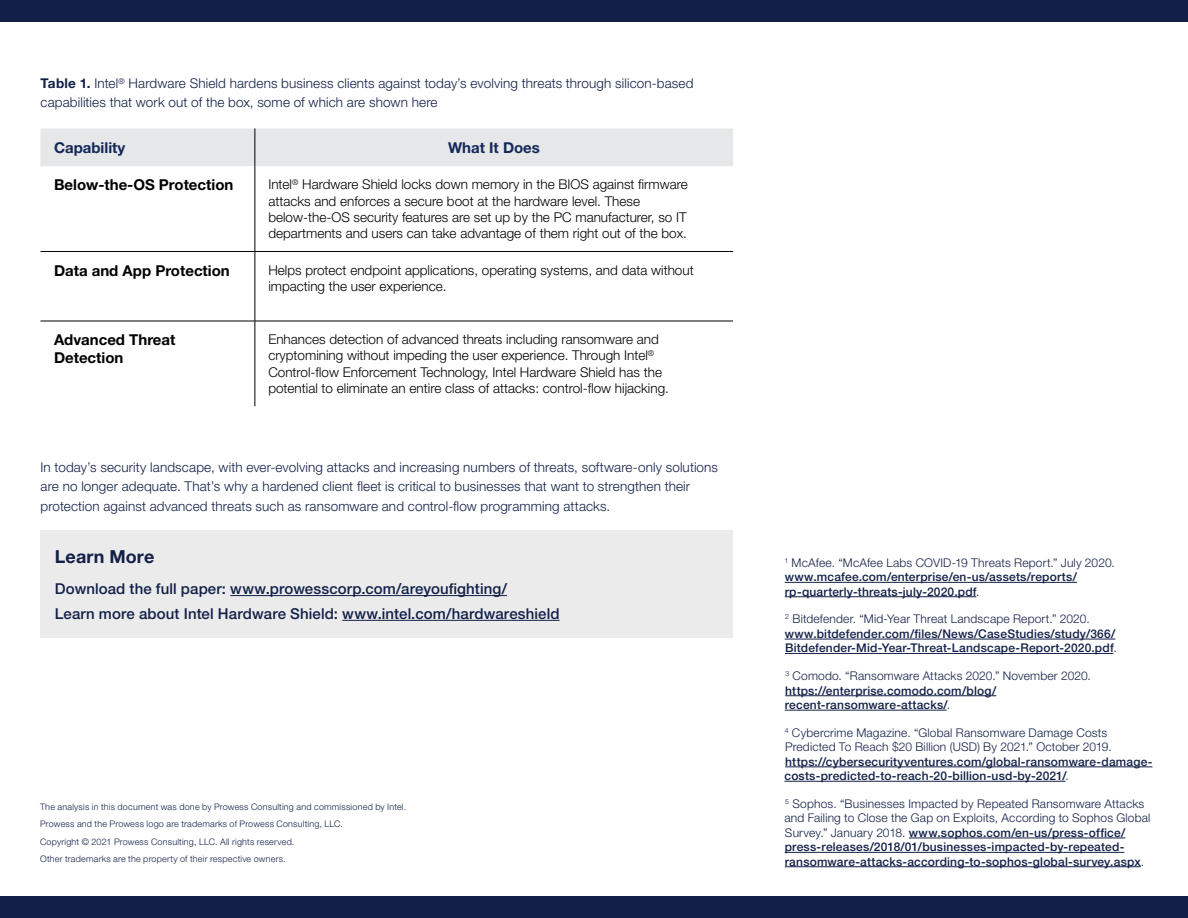
<style>
.page{position:relative;width:1188px;height:918px;background:#fff}
.page>*{position:absolute;margin:0;border:0;box-sizing:border-box;transform-origin:0 0}
.t1{font:700 18px "Helvetica Neue LT Std";letter-spacing:.005em;color:#122048}
.t2{font:500 15px/24.8px "Helvetica Neue LT Std";letter-spacing:.005em;color:#122048}
.t3{font:700 15px/18px "Helvetica Neue LT Std";color:#000}
.t4{font:700 15px "Helvetica Neue LT Std";color:#132859}
.t5{font:300 13.5px/16.2px "Helvetica Neue LT Std";color:#000}
.t6{font:300 13.5px/19.5px "Helvetica Neue LT Std";letter-spacing:.01em;color:#122048}
.t7{font:500 12px/14.4px "Helvetica Neue LT Std";letter-spacing:.015em;color:#122048}
.t8{font:300 12px/14.4px "Helvetica Neue LT Std";letter-spacing:.015em;color:#122048}
.t9{font:300 9px/17.2px "Helvetica Neue LT Std";letter-spacing:.025em;color:#122048}
.s1{font-weight:700}
.s2{font-weight:300}
</style>
<div class="page">
<div style="left:40px;top:530px;width:693px;height:108px;background:#e6e7e8"></div>
<div style="left:0;top:896px;width:1188px;height:22px;background:#122048"></div>
<div style="left:0;top:0;width:1188px;height:22px;background:#122048"></div>
<hr style="left:785px;top:582px;width:292px;height:1px;background:#122048">
<hr style="left:785px;top:596px;width:191px;height:1px;background:#122048">
<hr style="left:785px;top:639px;width:330px;height:1px;background:#122048">
<hr style="left:785px;top:653px;width:328px;height:1px;background:#122048">
<hr style="left:785px;top:695px;width:211px;height:1px;background:#122048">
<hr style="left:785px;top:710px;width:162px;height:1px;background:#122048">
<hr style="left:785px;top:767px;width:367px;height:1px;background:#122048">
<hr style="left:784px;top:781px;width:282px;height:1px;background:#122048">
<hr style="left:909px;top:838px;width:216px;height:1px;background:#122048">
<hr style="left:785px;top:852px;width:339px;height:1px;background:#122048">
<hr style="left:785px;top:866px;width:356px;height:1px;background:#122048">
<hr style="left:230px;top:595px;width:277px;height:1px;background:#122048">
<hr style="left:342px;top:620px;width:218px;height:1px;background:#122048">
<div style="left:40px;top:129px;width:693px;height:37px;background:#e6e7e8"></div>
<hr style="left:40px;top:251px;width:215px;height:1px;background:#000">
<hr style="left:40px;top:321px;width:215px;height:1px;background:#000">
<hr style="left:255px;top:129px;width:1px;height:37px;background:#000">
<hr style="left:255px;top:166px;width:1px;height:85px;background:#000">
<hr style="left:255px;top:251px;width:478px;height:1px;background:#000">
<hr style="left:255px;top:252px;width:1px;height:69px;background:#000">
<hr style="left:255px;top:321px;width:478px;height:1px;background:#000">
<hr style="left:255px;top:321px;width:1px;height:85px;background:#000">
<p class="t6" style="left:40px;top:73px;width:654px"><span class="s1">Table 1.</span> Intel<sup>®</sup> Hardware Shield hardens business clients against today’s evolving threats through silicon-based capabilities that work out of the box, some of which are shown here</p>
<p class="t4" style="left:54px;top:138px;width:73px">Capability</p>
<p class="t4" style="left:448px;top:138px;width:93px">What It Does</p>
<p class="t3" style="left:54px;top:176px;width:181px">Below-the-OS Protection</p>
<p class="t5" style="left:268px;top:176px;width:421px">Intel<sup>®</sup> Hardware Shield locks down memory in the BIOS against firmware attacks and enforces a secure boot at the hardware level. These below-the-OS security features are set up by the PC manufacturer, so IT departments and users can take advantage of them right out of the box.</p>
<p class="t3" style="left:54px;top:261px;width:177px">Data and App Protection</p>
<p class="t5" style="left:268px;top:261px;width:427px">Helps protect endpoint applications, operating systems, and data without impacting the user experience.</p>
<p class="t3" style="left:54px;top:331px;width:123px">Advanced Threat<br>Detection</p>
<p class="t5" style="left:268px;top:331px;width:402px">Enhances detection of advanced threats including ransomware and cryptomining without impeding the user experience. Through Intel<sup>® </sup>Control-flow Enforcement Technology, Intel Hardware Shield has the potential to eliminate an entire class of attacks: control-flow hijacking.</p>
<p class="t6" style="left:40px;top:457px;width:679px">In today’s security landscape, with ever-evolving attacks and increasing numbers of threats, software-only solutions are no longer adequate. That’s why a hardened client fleet is critical to businesses that want to strengthen their protection against advanced threats such as ransomware and control-flow programming attacks.</p>
<h1 class="t1" style="left:55px;top:545px;width:101px">Learn More</h1>
<p class="t2" style="left:55px;top:576px;width:506px">Download the full paper: www.prowesscorp.com/areyoufighting/<br>Learn more about Intel Hardware Shield: www.intel.com/hardwareshield</p>
<p class="t9" style="left:40px;top:798px;width:368px">The analysis in this document was done by Prowess Consulting and commissioned by Intel.<br>Prowess and the Prowess logo are trademarks of Prowess Consulting, LLC.<br>Copyright © 2021 Prowess Consulting, LLC. All rights reserved.<br>Other trademarks are the property of their respective owners.</p>
<p class="t7" style="left:784px;top:555px;width:332px"><sup>1</sup> <span class="s2">McAfee. “McAfee Labs COVID-19 Threats Report.” July 2020. </span>www.mcafee.com/enterprise/en-us/assets/reports/ rp-quarterly-threats-july-2020.pdf<span class="s2">.</span></p>
<p class="t7" style="left:785px;top:612px;width:333px"><sup>2</sup> <span class="s2">Bitdefender. “Mid-Year Threat Landscape Report.” 2020. </span>www.bitdefender.com/files/News/CaseStudies/study/366/<br>Bitdefender-Mid-Year-Threat-Landscape-Report-2020.pdf<span class="s2">.</span></p>
<p class="t7" style="left:785px;top:669px;width:308px"><sup>3</sup> <span class="s2">Comodo. “Ransomware Attacks 2020.” November 2020. </span>https://enterprise.comodo.com/blog/ recent-ransomware-attacks/<span class="s2">.</span></p>
<p class="t8" style="left:785px;top:725px;width:329px"><sup>4</sup> Cybercrime Magazine. “Global Ransomware Damage Costs<br>Predicted To Reach $20 Billion (USD) By 2021.” October 2019.</p>
<p class="t7" style="left:784px;top:754px;width:370px">https://cybersecurityventures.com/global-ransomware-damage&shy;costs-predicted-to-reach-20-billion-usd-by-2021/<span class="s2">.</span></p>
<p class="t7" style="left:784px;top:796px;width:367px"><sup>5</sup> <span class="s2">Sophos. “Businesses Impacted by Repeated Ransomware Attacks and Failing to Close the Gap on Exploits, According to Sophos Global Survey.” January 2018.</span> www.sophos.com/en-us/press-office/ press-releases/2018/01/businesses-impacted-by-repeated&shy;ransomware-attacks-according-to-sophos-global-survey.aspx<span class="s2">.</span></p>
</div>
